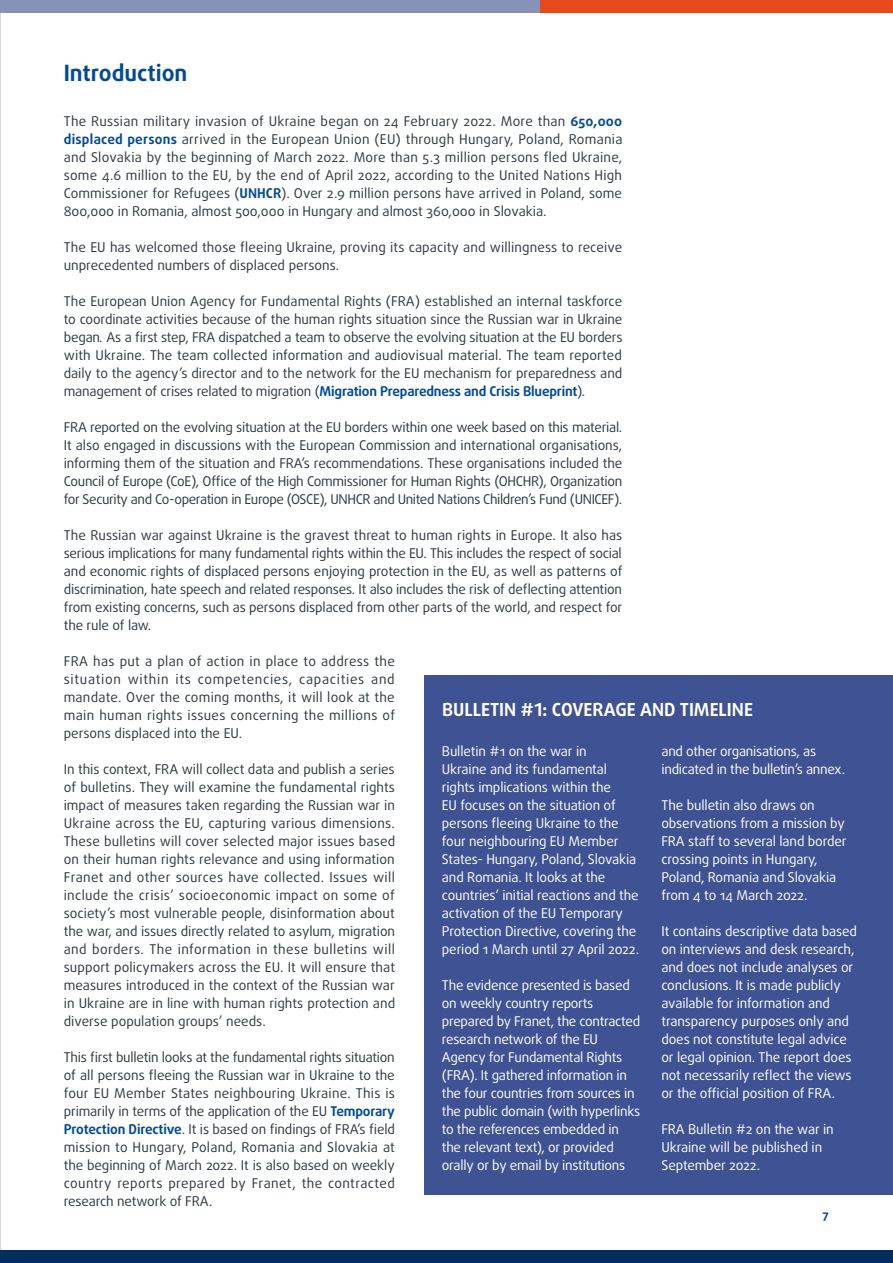
<style>
.page{position:relative;width:893px;height:1263px;background:#fff}
.page>*{position:absolute;margin:0;border:0;box-sizing:border-box;transform-origin:0 0}
.TITRE_1{font:700 22.5px "Daxline Pro";color:#004a9a}
.Box-body_text{font:700 18px "Daxline Pro";color:#fff}
.BodyText{font:13.5px/18px "Daxline Pro";color:#2f383f;text-align:justify}
.Box-body_text-2{font:13.5px/18px "Daxline Pro";letter-spacing:-.01em;color:#fff}
.t1{font:700 12px "Daxline Pro";color:#004a9a}
.s1{font-weight:700;color:#004a9a}
.s2{font-style:italic}
</style>
<div class="page">
<svg style="left:0;top:884px;width:1px;height:205px"></svg>
<svg style="left:0;top:284px;width:1px;height:581px"></svg>
<div style="left:425px;top:675px;width:468px;height:520px;background:#3e5294"></div>
<div style="left:0;top:0;width:540px;height:13px;background:#8793b6"></div>
<div style="left:540px;top:0;width:353px;height:13px;background:#e8491b"></div>
<div style="left:0;top:1250px;width:893px;height:13px;background:#002e5f"></div>
<h1 class="TITRE_1" style="left:64px;top:58px;width:125px">Introduction</h1>
<p class="BodyText" style="left:64px;top:112px;width:560px">The Russian military invasion of Ukraine began on 24 February 2022. More than <span class="s1">650,000 displaced persons</span> arrived in the European Union (EU) through Hungary, Poland, Romania and Slovakia by the beginning of March 2022. More than 5.3 million persons fled Ukraine, some 4.6 million to the EU, by the end of April 2022, according to the United Nations High Commissioner for Refugees (<span class="s1">UNHCR</span>). Over 2.9 million persons have arrived in Poland, some 800,000 in Romania, almost 500,000 in Hungary and almost 360,000 in Slovakia.</p>
<p class="BodyText" style="left:64px;top:238px;width:560px">The EU has welcomed those fleeing Ukraine, proving its capacity and willingness to receive unprecedented numbers of displaced persons.</p>
<p class="BodyText" style="left:64px;top:292px;width:560px">The European Union Agency for Fundamental Rights (FRA) established an internal taskforce to coordinate activities because of the human rights situation since the Russian war in Ukraine began<span class="s2">.</span> As a first step, FRA dispatched a team to observe the evolving situation at the EU borders with Ukraine. The team collected information and audiovisual material. The team reported daily to the agency’s director and to the network for the EU mechanism for preparedness and management of crises related to migration (<span class="s1">Migration Preparedness and Crisis Blueprint</span>).</p>
<p class="BodyText" style="left:64px;top:418px;width:560px">FRA reported on the evolving situation at the EU borders within one week based on this material.<br>It also engaged in discussions with the European Commission and international organisations, informing them of the situation and FRA’s recommendations. These organisations included the Council of Europe (CoE), Office of the High Commissioner for Human Rights (OHCHR), Organization for Security and Co-operation in Europe (OSCE), UNHCR and United Nations Children’s Fund (UNICEF).</p>
<p class="BodyText" style="left:64px;top:526px;width:560px">The Russian war against Ukraine is the gravest threat to human rights in Europe. It also has serious implications for many fundamental rights within the EU. This includes the respect of social and economic rights of displaced persons enjoying protection in the EU, as well as patterns of discrimination, hate speech and related responses. It also includes the risk of deflecting attention from existing concerns, such as persons displaced from other parts of the world, and respect for the rule of law.</p>
<p class="BodyText" style="left:64px;top:652px;width:333px">FRA has put a plan of action in place to address the situation within its competencies, capacities and mandate. Over the coming months, it will look at the main human rights issues concerning the millions of persons displaced into the EU.</p>
<p class="BodyText" style="left:64px;top:760px;width:333px">In this context, FRA will collect data and publish a series of bulletins. They will examine the fundamental rights impact of measures taken regarding the Russian war in Ukraine across the EU, capturing various dimensions.<br>These bulletins will cover selected major issues based on their human rights relevance and using information Franet and other sources have collected. Issues will include the crisis’ socioeconomic impact on some of society’s most vulnerable people, disinformation about the war, and issues directly related to asylum, migration and borders. The information in these bulletins will support policymakers across the EU. It will ensure that measures introduced in the context of the Russian war in Ukraine are in line with human rights protection and diverse population groups’ needs.</p>
<p class="BodyText" style="left:64px;top:1048px;width:333px">This first bulletin looks at the fundamental rights situation of all persons fleeing the Russian war in Ukraine to the four EU Member States neighbouring Ukraine. This is primarily in terms of the application of the EU <span class="s1">Temporary Protection Directive</span>. It is based on findings of FRA’s field mission to Hungary, Poland, Romania and Slovakia at the beginning of March 2022. It is also based on weekly country reports prepared by Franet, the contracted research network of FRA.</p>
<p class="Box-body_text" style="left:442px;top:697px;width:312px">BULLETIN #1: COVERAGE AND TIMELINE</p>
<p class="Box-body_text-2" style="left:661px;top:742px;width:185px">and other organisations, as indicated in the bulletin’s annex.</p>
<p class="Box-body_text-2" style="left:661px;top:796px;width:187px">The bulletin also draws on observations from a mission by<br>FRA staff to several land border crossing points in Hungary,<br>Poland, Romania and Slovakia from 4 to 14 March 2022.</p>
<p class="Box-body_text-2" style="left:661px;top:922px;width:197px">It contains descriptive data based on interviews and desk research, and does not include analyses or conclusions. It is made publicly available for information and transparency purposes only and does not constitute legal advice or legal opinion. The report does not necessarily reflect the views or the official position of FRA.</p>
<p class="Box-body_text-2" style="left:661px;top:1120px;width:174px">FRA Bulletin #2 on the war in<br>Ukraine will be published in<br>September 2022.</p>
<p class="Box-body_text-2" style="left:442px;top:742px;width:199px">Bulletin #1 on the war in<br>Ukraine and its fundamental rights implications within the<br>EU focuses on the situation of persons fleeing Ukraine to the four neighbouring EU Member<br>States- Hungary, Poland, Slovakia and Romania. It looks at the countries’ initial reactions and the activation of the EU Temporary<br>Protection Directive, covering the period 1 March until 27 April 2022.</p>
<p class="Box-body_text-2" style="left:442px;top:976px;width:200px">The evidence presented is based on weekly country reports prepared by Franet, the contracted research network of the EU<br>Agency for Fundamental Rights (FRA). It gathered information in the four countries from sources in the public domain (with hyperlinks to the references embedded in the relevant text), or provided orally or by email by institutions</p>
<p class="t1" style="left:823px;top:1207px;width:8px">7</p>
</div>
